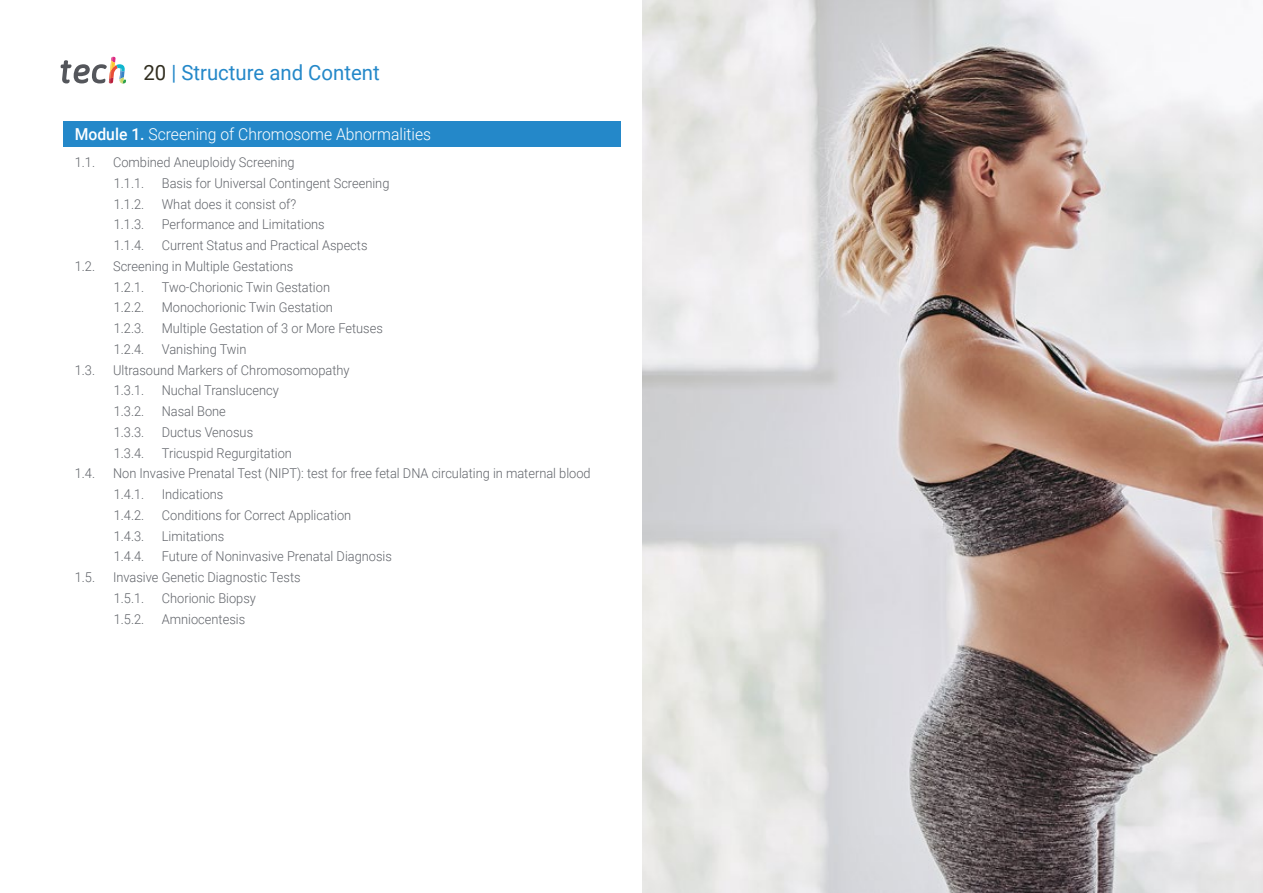
<style>
.page{position:relative;width:1263px;height:893px;background:#fff}
.page>*{position:absolute;margin:0;border:0;box-sizing:border-box;transform-origin:0 0}
.t1{font:21px "Roboto";color:#2488c9}
.t2{font:300 16.5px "Roboto";color:#fff;scale:.95 1}
.t3{font:300 13.5px/20.7px "Roboto";color:#61646a;scale:.95 1}
.s1{color:#312e20}
.s2{font-weight:500}
</style>
<div class="page">
<div style="left:64px;top:121px;width:557px;height:25px;background:#2488c9"></div>
<svg style="left:61px;top:57px;width:65px;height:27px"></svg>
<img style="left:642px;top:0;width:621px;height:893px">
<h1 class="t1" style="left:144px;top:57px;width:238px"><span class="s1">20</span> | Structure and Content</h1>
<p class="t2" style="left:75px;top:123px;width:376px"><span class="s2">Module 1.</span> Screening of Chromosome Abnormalities</p>
<p class="t3" style="left:75px;top:151px;width:23px">1.1.</p>
<p class="t3" style="left:113px;top:151px;width:193px">Combined Aneuploidy Screening<br>1.1.1.</p>
<p class="t3" style="left:162px;top:172px;width:241px">Basis for Universal Contingent Screening</p>
<p class="t3" style="left:114px;top:193px;width:34px">1.1.2.</p>
<p class="t3" style="left:162px;top:193px;width:143px">What does it consist of?</p>
<p class="t3" style="left:114px;top:214px;width:34px">1.1.3.</p>
<p class="t3" style="left:162px;top:214px;width:173px">Performance and Limitations</p>
<p class="t3" style="left:114px;top:234px;width:34px">1.1.4.</p>
<p class="t3" style="left:162px;top:234px;width:218px">Current Status and Practical Aspects</p>
<p class="t3" style="left:75px;top:255px;width:23px">1.2.</p>
<p class="t3" style="left:113px;top:255px;width:191px">Screening in Multiple Gestations<br>1.2.1.</p>
<p class="t3" style="left:162px;top:276px;width:179px">Two-Chorionic Twin Gestation</p>
<p class="t3" style="left:114px;top:297px;width:34px">1.2.2.</p>
<p class="t3" style="left:162px;top:297px;width:182px">Monochorionic Twin Gestation</p>
<p class="t3" style="left:114px;top:317px;width:34px">1.2.3.</p>
<p class="t3" style="left:162px;top:317px;width:234px">Multiple Gestation of 3 or More Fetuses</p>
<p class="t3" style="left:114px;top:338px;width:34px">1.2.4.</p>
<p class="t3" style="left:162px;top:338px;width:91px">Vanishing Twin</p>
<p class="t3" style="left:75px;top:359px;width:23px">1.3.</p>
<p class="t3" style="left:113px;top:359px;width:251px">Ultrasound Markers of Chromosomopathy<br>1.3.1.</p>
<p class="t3" style="left:162px;top:380px;width:125px">Nuchal Translucency</p>
<p class="t3" style="left:114px;top:400px;width:34px">1.3.2.</p>
<p class="t3" style="left:162px;top:400px;width:69px">Nasal Bone</p>
<p class="t3" style="left:114px;top:421px;width:34px">1.3.3.</p>
<p class="t3" style="left:162px;top:421px;width:98px">Ductus Venosus</p>
<p class="t3" style="left:114px;top:442px;width:34px">1.3.4.</p>
<p class="t3" style="left:162px;top:442px;width:138px">Tricuspid Regurgitation</p>
<p class="t3" style="left:75px;top:463px;width:23px">1.4.</p>
<p class="t3" style="left:113px;top:463px;width:504px">Non Invasive Prenatal Test (NIPT): test for free fetal DNA circulating in maternal blood<br>1.4.1.</p>
<p class="t3" style="left:162px;top:483px;width:66px">Indications</p>
<p class="t3" style="left:114px;top:504px;width:34px">1.4.2.</p>
<p class="t3" style="left:162px;top:504px;width:201px">Conditions for Correct Application</p>
<p class="t3" style="left:114px;top:525px;width:34px">1.4.3.</p>
<p class="t3" style="left:162px;top:525px;width:67px">Limitations</p>
<p class="t3" style="left:114px;top:546px;width:34px">1.4.4.</p>
<p class="t3" style="left:162px;top:546px;width:244px">Future of Noninvasive Prenatal Diagnosis</p>
<p class="t3" style="left:75px;top:566px;width:23px">1.5.</p>
<p class="t3" style="left:113px;top:566px;width:199px">Invasive Genetic Diagnostic Tests<br>1.5.1.</p>
<p class="t3" style="left:162px;top:587px;width:101px">Chorionic Biopsy</p>
<p class="t3" style="left:114px;top:608px;width:34px">1.5.2.</p>
<p class="t3" style="left:162px;top:608px;width:89px">Amniocentesis</p>
</div>
